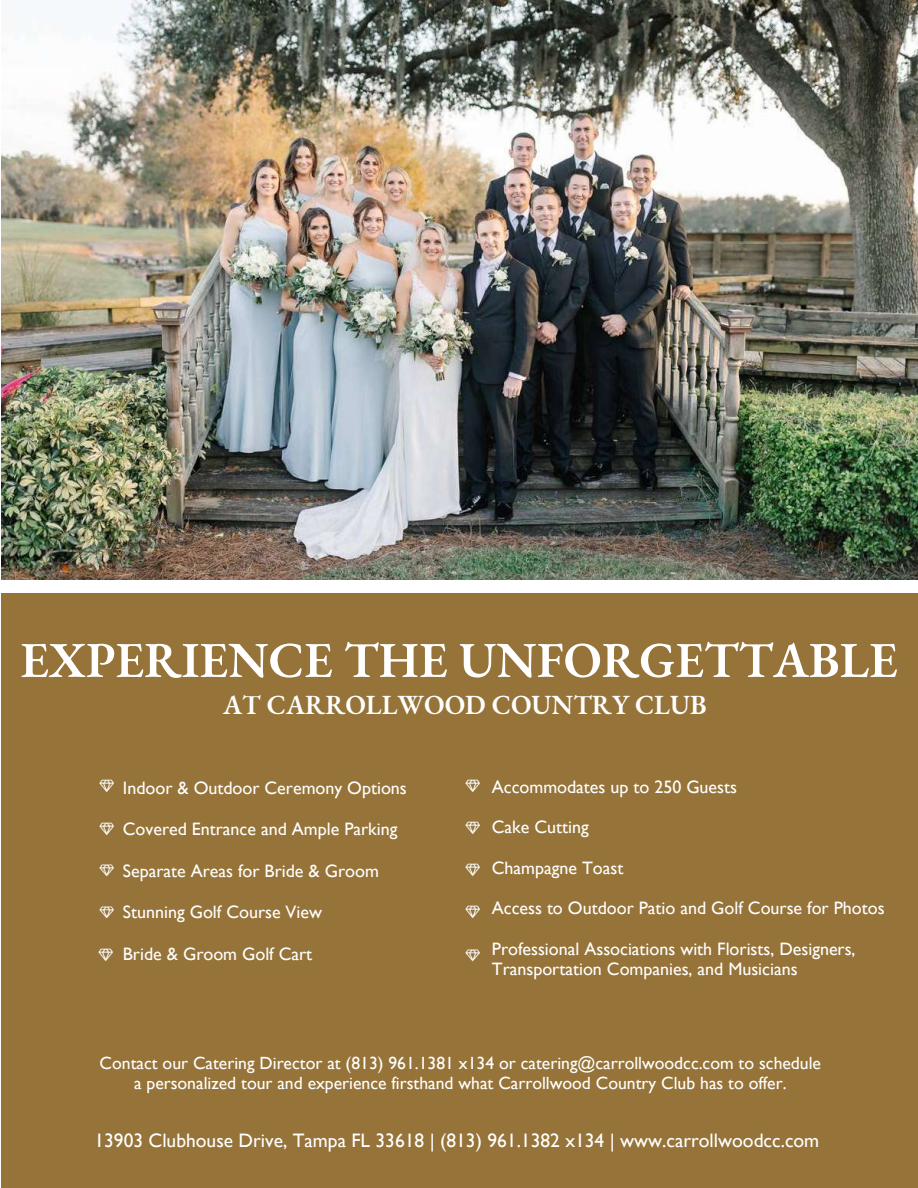
<style>
.page{position:relative;width:918px;height:1188px;background:#fff}
.page>*{position:absolute;margin:0;border:0;box-sizing:border-box;transform-origin:0 0}
.t1{font:600 50.25px "EB Garamond";color:#fff}
.t2{font:600 27px "EB Garamond";color:#fff}
.t3{font:19.5px "Gill Sans";color:#fff}
.t4{font:18px/20.2px "Gill Sans";color:#fff}
.t5{font:17.7px/20.2px "Gill Sans";color:#fff;text-align:center}
</style>
<div class="page">
<img style="left:1px;top:0;width:917px;height:580px">
<div style="left:1px;top:593px;width:917px;height:595px;background:#967338"></div>
<img style="left:99px;top:779px;width:15px;height:14px">
<img style="left:99px;top:822px;width:15px;height:14px">
<img style="left:99px;top:864px;width:15px;height:13px">
<img style="left:99px;top:906px;width:15px;height:13px">
<img style="left:465px;top:779px;width:15px;height:14px">
<img style="left:465px;top:821px;width:15px;height:14px">
<img style="left:465px;top:863px;width:15px;height:14px">
<img style="left:465px;top:905px;width:15px;height:14px">
<img style="left:98px;top:948px;width:15px;height:14px">
<img style="left:465px;top:949px;width:15px;height:13px">
<h1 class="t1" style="left:20px;top:626px;width:879px">EXPERIENCE THE UNFORGETTABLE</h1>
<h2 class="t2" style="left:223px;top:687px;width:485px">AT CARROLLWOOD COUNTRY CLUB</h2>
<p class="t4" style="left:123px;top:777px;width:286px">Indoor &amp; Outdoor Ceremony Options</p>
<p class="t4" style="left:123px;top:819px;width:276px">Covered Entrance and Ample Parking</p>
<p class="t4" style="left:123px;top:860px;width:258px">Separate Areas for Bride &amp; Groom</p>
<p class="t4" style="left:123px;top:902px;width:201px">Stunning Golf Course View</p>
<p class="t4" style="left:123px;top:944px;width:191px">Bride &amp; Groom Golf Cart</p>
<p class="t4" style="left:492px;top:776px;width:247px">Accommodates up to 250 Guests</p>
<p class="t4" style="left:492px;top:817px;width:98px">Cake Cutting</p>
<p class="t4" style="left:492px;top:857px;width:133px">Champagne Toast</p>
<p class="t4" style="left:492px;top:898px;width:394px">Access to Outdoor Patio and Golf Course for Photos</p>
<p class="t4" style="left:492px;top:938px;width:365px">Professional Associations with Florists, Designers,<br>Transportation Companies, and Musicians</p>
<p class="t5" style="left:100px;top:1053px;width:723px">Contact our Catering Director at (813) 961.1381 x134 or catering@carrollwoodcc.com to schedule a personalized tour and experience firsthand what Carrollwood Country Club has to offer.</p>
<p class="t3" style="left:94px;top:1129px;width:726px">13903 Clubhouse Drive, Tampa FL 33618 | (813) 961.1382 x134 | www.carrollwoodcc.com</p>
</div>
